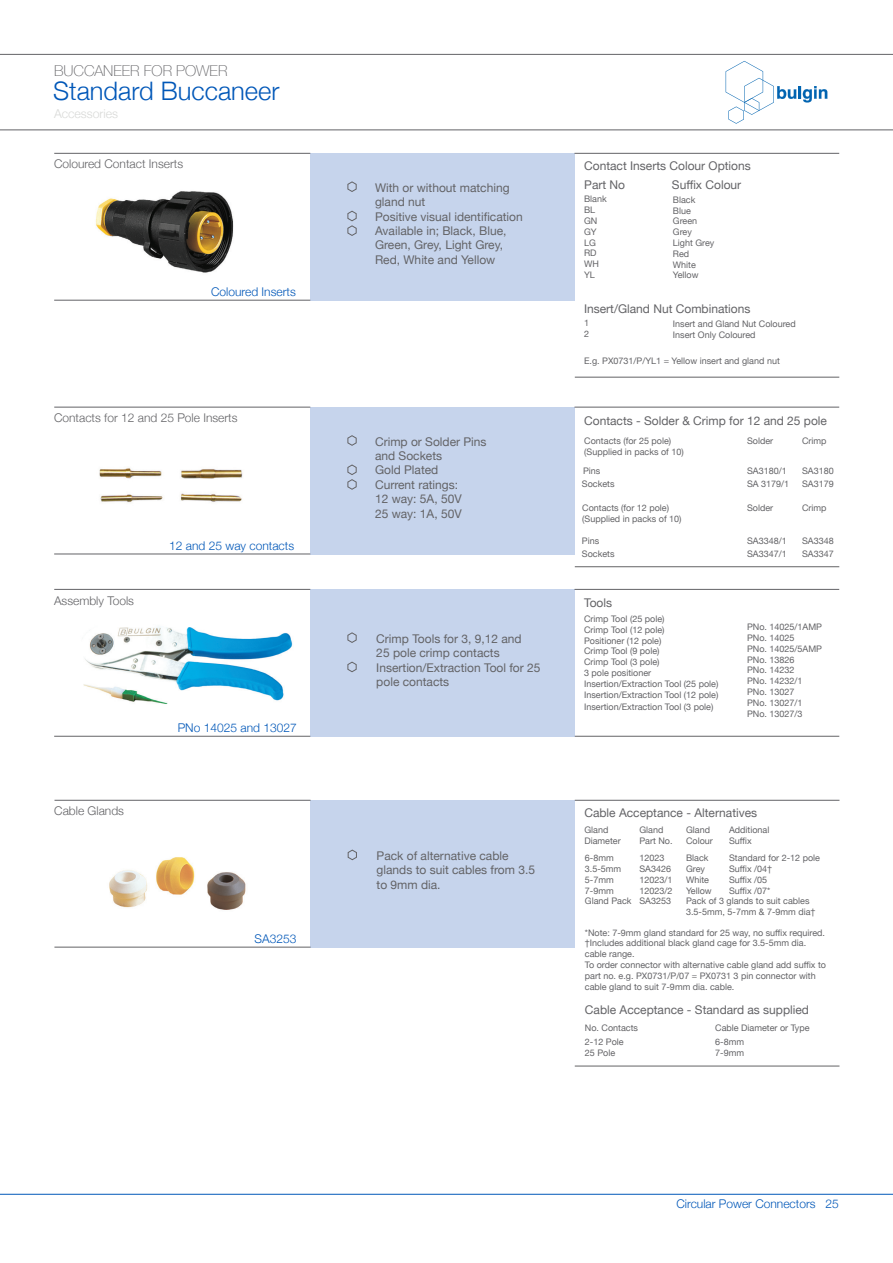
<style>
.page{position:relative;width:893px;height:1263px;background:#fff}
.page>*{position:absolute;margin:0;border:0;box-sizing:border-box;transform-origin:0 0}
.t1{font:300 25.5px "Helvetica Neue";color:#0057b8}
.t2{font:100 15px "Helvetica Neue";color:#636366}
.t3{font:300 12.3px "Helvetica Neue";color:#d8d9d7}
.t4{font:12px/14.4px "Helvetica Neue";color:#636366}
.t5{font:300 12px "Helvetica Neue";color:#0057b8}
.t6{font:300 12px "Helvetica Neue";color:#636366}
.t7{font:9px/10.8px "Helvetica Neue";color:#636366}
</style>
<div class="page">
<svg style="left:726px;top:61px;width:101px;height:63px"></svg>
<hr style="left:0;top:54px;width:893px;height:1px;background:#636366">
<hr style="left:0;top:129px;width:893px;height:1px;background:#636366">
<hr style="left:0;top:1194px;width:893px;height:1px;background:#0057b8">
<img style="left:61px;top:588px;width:248px;height:116px">
<img style="left:109px;top:857px;width:137px;height:53px">
<img style="left:63px;top:683px;width:104px;height:21px">
<img style="left:99px;top:468px;width:144px;height:35px">
<img style="left:96px;top:191px;width:138px;height:82px">
<div style="left:310px;top:153px;width:265px;height:148px;background:#c6d4ec"></div>
<hr style="left:574px;top:153px;width:265px;height:1px;background:#636366">
<hr style="left:54px;top:300px;width:256px;height:1px;background:#636366">
<hr style="left:575px;top:377px;width:264px;height:1px;background:#636366">
<hr style="left:54px;top:153px;width:256px;height:1px;background:#636366">
<svg style="left:347px;top:181px;width:10px;height:11px"></svg>
<svg style="left:347px;top:210px;width:10px;height:26px"></svg>
<div style="left:310px;top:407px;width:265px;height:147px;background:#c6d4ec"></div>
<hr style="left:574px;top:407px;width:265px;height:1px;background:#636366">
<hr style="left:54px;top:554px;width:256px;height:1px;background:#636366">
<hr style="left:54px;top:407px;width:256px;height:1px;background:#636366">
<svg style="left:347px;top:435px;width:10px;height:11px"></svg>
<svg style="left:347px;top:464px;width:10px;height:26px"></svg>
<hr style="left:575px;top:566px;width:264px;height:1px;background:#636366">
<div style="left:310px;top:589px;width:265px;height:148px;background:#c6d4ec"></div>
<hr style="left:574px;top:589px;width:265px;height:1px;background:#636366">
<hr style="left:54px;top:736px;width:256px;height:1px;background:#636366">
<hr style="left:575px;top:736px;width:264px;height:1px;background:#636366">
<hr style="left:54px;top:589px;width:256px;height:1px;background:#636366">
<svg style="left:347px;top:632px;width:10px;height:11px"></svg>
<svg style="left:347px;top:661px;width:10px;height:12px"></svg>
<div style="left:311px;top:800px;width:264px;height:147px;background:#c6d4ec"></div>
<hr style="left:575px;top:800px;width:264px;height:1px;background:#636366">
<hr style="left:575px;top:1066px;width:264px;height:1px;background:#636366">
<hr style="left:54px;top:947px;width:257px;height:1px;background:#636366">
<hr style="left:55px;top:800px;width:256px;height:1px;background:#636366">
<svg style="left:347px;top:849px;width:10px;height:11px"></svg>
<h2 class="t2" style="left:54px;top:59px;width:175px">BUCCANEER FOR POWER</h2>
<h1 class="t1" style="left:53px;top:70px;width:228px">Standard Buccaneer</h1>
<h3 class="t3" style="left:54px;top:103px;width:66px">Accessories</h3>
<h3 class="t6" style="left:54px;top:155px;width:131px">Coloured Contact Inserts</h3>
<h3 class="t5" style="left:211px;top:282px;width:86px">Coloured Inserts</h3>
<h3 class="t6" style="left:54px;top:408px;width:185px">Contacts for 12 and 25 Pole Inserts</h3>
<h3 class="t6" style="left:54px;top:591px;width:82px">Assembly Tools</h3>
<h3 class="t5" style="left:169px;top:536px;width:126px">12 and 25 way contacts</h3>
<h3 class="t6" style="left:54px;top:801px;width:71px">Cable Glands</h3>
<h3 class="t5" style="left:178px;top:718px;width:120px">PNo 14025 and 13027</h3>
<h3 class="t5" style="left:255px;top:929px;width:43px">SA3253</h3>
<h3 class="t4" style="left:375px;top:181px;width:149px">With or without matching gland nut<br>Positive visual identification<br>Available in; Black, Blue,<br>Green, Grey, Light Grey,<br>Red, White and Yellow</h3>
<h3 class="t4" style="left:375px;top:435px;width:113px">Crimp or Solder Pins and Sockets<br>Gold Plated<br>Current ratings:<br>12 way: 5A, 50V<br>25 way: 1A, 50V</h3>
<h3 class="t4" style="left:376px;top:632px;width:166px">Crimp Tools for 3, 9,12 and<br>25 pole crimp contacts<br>Insertion/Extraction Tool for 25 pole contacts</h3>
<h3 class="t4" style="left:377px;top:849px;width:160px">Pack of alternative cable glands to suit cables from 3.5 to 9mm dia.</h3>
<h3 class="t4" style="left:584px;top:158px;width:168px;line-height:18.6px">Contact Inserts Colour Options<br>Part No</h3>
<h3 class="t4" style="left:672px;top:178px;width:71px">Suffix Colour</h3>
<p class="t7" style="left:584px;top:194px;width:24px">Blank<br>BL<br>GN<br>GY<br>LG<br>RD<br>WH<br>YL</p>
<p class="t7" style="left:673px;top:195px;width:43px">Black<br>Blue<br>Green<br>Grey<br>Light Grey<br>Red<br>White<br>Yellow</p>
<h3 class="t4" style="left:584px;top:303px;width:168px">Insert/Gland Nut Combinations</h3>
<p class="t7" style="left:584px;top:318px;width:7px">1<br>2</p>
<p class="t7" style="left:673px;top:319px;width:124px">Insert and Gland Nut Coloured<br>Insert Only Coloured</p>
<p class="t7" style="left:584px;top:356px;width:197px">E.g. PX0731/P/YL1 = Yellow insert and gland nut</p>
<h3 class="t4" style="left:584px;top:414px;width:244px">Contacts - Solder &amp; Crimp for 12 and 25 pole</h3>
<p class="t7" style="left:584px;top:436px;width:101px">Contacts (for 25 pole) (Supplied in packs of 10)</p>
<p class="t7" style="left:747px;top:436px;width:28px">Solder</p>
<p class="t7" style="left:747px;top:464px;width:44px;line-height:13.8px">SA3180/1<br>SA 3179/1</p>
<p class="t7" style="left:747px;top:503px;width:28px">Solder</p>
<p class="t7" style="left:747px;top:534px;width:41px;line-height:13.6px">SA3348/1<br>SA3347/1</p>
<p class="t7" style="left:802px;top:436px;width:26px">Crimp</p>
<p class="t7" style="left:802px;top:464px;width:33px;line-height:13.8px">SA3180<br>SA3179</p>
<p class="t7" style="left:802px;top:503px;width:26px">Crimp</p>
<p class="t7" style="left:802px;top:534px;width:33px;line-height:13.4px">SA3348<br>SA3347</p>
<p class="t7" style="left:583px;top:466px;width:19px">Pins</p>
<p class="t7" style="left:582px;top:503px;width:101px">Contacts (for 12 pole) (Supplied in packs of 10)</p>
<p class="t7" style="left:582px;top:535px;width:34px;line-height:13.2px">Pins<br>Sockets</p>
<p class="t7" style="left:582px;top:479px;width:34px">Sockets</p>
<h3 class="t4" style="left:584px;top:596px;width:29px">Tools</h3>
<p class="t7" style="left:584px;top:614px;width:136px">Crimp Tool (25 pole)<br>Crimp Tool (12 pole)<br>Positioner (12 pole)<br>Crimp Tool (9 pole)<br>Crimp Tool (3 pole)<br>3 pole positioner<br>Insertion/Extraction Tool (25 pole)<br>Insertion/Extraction Tool (12 pole)</p>
<p class="t7" style="left:584px;top:702px;width:131px">Insertion/Extraction Tool (3 pole)</p>
<p class="t7" style="left:747px;top:622px;width:77px">PNo. 14025/1AMP<br>PNo. 14025<br>PNo. 14025/5AMP<br>PNo. 13826<br>PNo. 14232<br>PNo. 14232/1<br>PNo. 13027<br>PNo. 13027/1<br>PNo. 13027/3</p>
<h3 class="t4" style="left:584px;top:807px;width:174px">Cable Acceptance - Alternatives</h3>
<p class="t7" style="left:584px;top:825px;width:38px">Gland<br>Diameter</p>
<p class="t7" style="left:639px;top:825px;width:35px">Gland<br>Part No.</p>
<p class="t7" style="left:686px;top:825px;width:28px">Gland<br>Colour</p>
<p class="t7" style="left:729px;top:825px;width:42px">Additional<br>Suffix</p>
<p class="t7" style="left:585px;top:853px;width:48px">6-8mm<br>3.5-5mm<br>5-7mm<br>7-9mm<br>Gland Pack</p>
<p class="t7" style="left:639px;top:853px;width:35px">12023<br>SA3426<br>12023/1<br>12023/2<br>SA3253</p>
<p class="t7" style="left:686px;top:853px;width:131px">Black<br>Grey<br>White<br>Yellow<br>Pack of 3 glands to suit cables<br>3.5-5mm, 5-7mm &amp; 7-9mm dia†</p>
<p class="t7" style="left:729px;top:853px;width:93px">Standard for 2-12 pole<br>Suffix /04†<br>Suffix /05<br>Suffix /07*</p>
<p class="t7" style="left:585px;top:927px;width:243px">*Note: 7-9mm gland standard for 25 way, no suffix required. †Includes additional black gland cage for 3.5-5mm dia. cable range.<br>To order connector with alternative cable gland add suffix to part no. e.g. PX0731/P/07 = PX0731 3 pin connector with cable gland to suit 7-9mm dia. cable.</p>
<h3 class="t4" style="left:585px;top:1003px;width:226px">Cable Acceptance - Standard as supplied</h3>
<p class="t7" style="left:585px;top:1023px;width:55px">No. Contacts</p>
<p class="t7" style="left:715px;top:1023px;width:96px">Cable Diameter or Type</p>
<p class="t7" style="left:585px;top:1037px;width:40px">2-12 Pole<br>25 Pole</p>
<p class="t7" style="left:715px;top:1037px;width:30px">6-8mm<br>7-9mm</p>
<h3 class="t5" style="left:676px;top:1194px;width:164px">Circular Power Connectors 25</h3>
</div>
